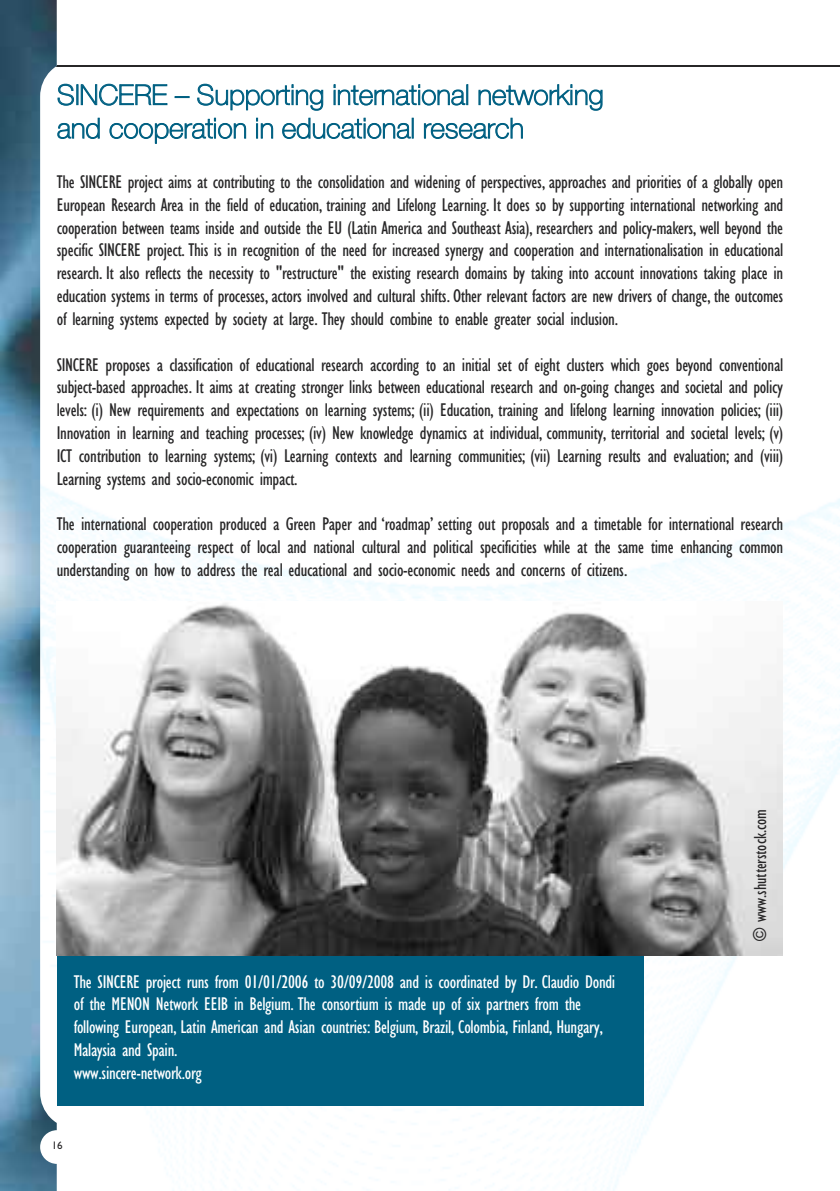
<style>
.page{position:relative;width:840px;height:1191px;background:#fff}
.page>*{position:absolute;margin:0;border:0;box-sizing:border-box;transform-origin:0 0}
.t1{font:100 28px/33.6px "Helvetica Neue";color:#006082}
.t2{font:condensed 19px/22.8px "Gill Sans Std";letter-spacing:-.015em;color:#272627;text-align:justify}
.t3{font:condensed 19px/22.8px "Gill Sans Std";letter-spacing:-.015em;color:#fff}
.t4{font:condensed 18px "Gill Sans Std";color:#272627}
.t5{font:11px "Gill Sans";color:#272627}
</style>
<div class="page">
<img style="left:57px;top:66px;width:782px;height:1125px">
<img style="left:57px;top:65px;width:782px;height:1px">
<svg style="left:0;top:0;width:57px;height:1191px"></svg>
<img style="left:40px;top:66px;width:17px;height:1057px">
<div style="left:40px;top:1130px;width:34px;height:33px;background:#fff;border-radius:50%"></div>
<div style="left:57px;top:953px;width:586px;height:153px;background:#006082"></div>
<img style="left:57px;top:601px;width:725px;height:354px">
<h1 class="t1" style="left:57px;top:80px;width:548px">SINCERE – Supporting international networking and cooperation in educational research</h1>
<p class="t2" style="left:57px;top:172px;width:727px">The SINCERE project aims at contributing to the consolidation and widening of perspectives, approaches and priorities of a globally open European Research Area in the field of education, training and Lifelong Learning. It does so by supporting international networking and cooperation between teams inside and outside the EU (Latin America and Southeast Asia), researchers and policy-makers, well beyond the specific SINCERE project. This is in recognition of the need for increased synergy and cooperation and internationalisation in educational research. It also reflects the necessity to "restructure" the existing research domains by taking into account innovations taking place in education systems in terms of processes, actors involved and cultural shifts. Other relevant factors are new drivers of change, the outcomes of learning systems expected by society at large. They should combine to enable greater social inclusion.</p>
<p class="t2" style="left:57px;top:354px;width:727px">SINCERE proposes a classification of educational research according to an initial set of eight clusters which goes beyond conventional subject-based approaches. It aims at creating stronger links between educational research and on-going changes and societal and policy levels: (i) New requirements and expectations on learning systems; (ii) Education, training and lifelong learning innovation policies; (iii)<br>Innovation in learning and teaching processes; (iv) New knowledge dynamics at individual, community, territorial and societal levels; (v)<br>ICT contribution to learning systems; (vi) Learning contexts and learning communities; (vii) Learning results and evaluation; and (viii)<br>Learning systems and socio-economic impact.</p>
<p class="t2" style="left:57px;top:514px;width:727px">The international cooperation produced a Green Paper and ‘roadmap’ setting out proposals and a timetable for international research cooperation guaranteeing respect of local and national cultural and political specificities while at the same time enhancing common understanding on how to address the real educational and socio-economic needs and concerns of citizens.</p>
<p class="t3" style="left:74px;top:971px;width:542px">The SINCERE project runs from 01/01/2006 to 30/09/2008 and is coordinated by Dr. Claudio Dondi of the MENON Network EEIB in Belgium. The consortium is made up of six partners from the following European, Latin American and Asian countries: Belgium, Brazil, Colombia, Finland, Hungary, Malaysia and Spain.<br>www.sincere-network.org</p>
<p class="t5" style="left:52px;top:1139px;width:12px">16</p>
<p class="t4" style="left:752px;top:941px;width:134px;rotate:-90deg">© www.shutterstock.com</p>
</div>
